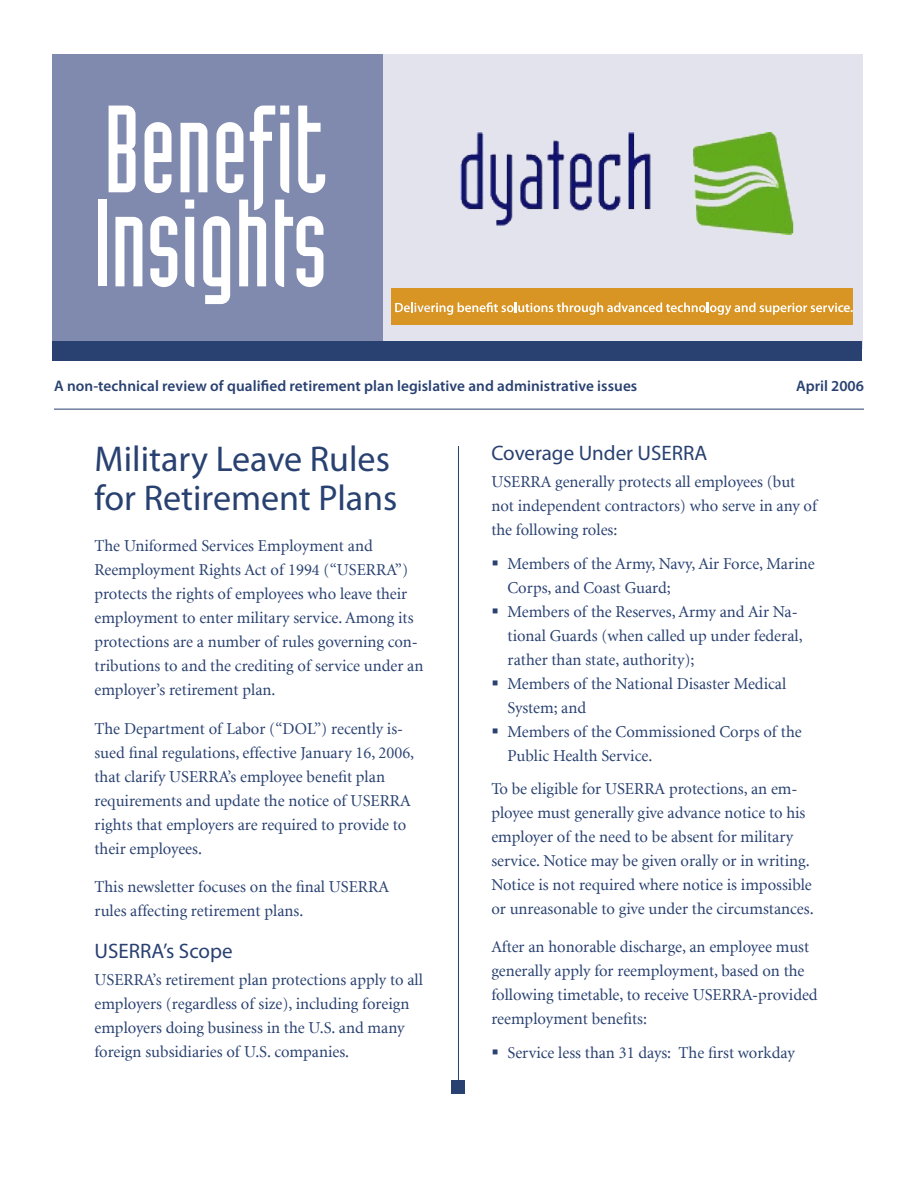
<style>
.page{position:relative;width:918px;height:1188px;background:#fff}
.page>*{position:absolute;margin:0;border:0;box-sizing:border-box;transform-origin:0 0}
.t1{font:121.5px "Industria Solid";color:#fff}
.t2{font:121.5px "Industria Solid A";color:#fff}
.t3{font:36px/39px "Myriad Pro";color:#294171}
.t4{font:21px "Myriad Pro";color:#294171}
.t5{font:16.5px/24px "Minion";color:#294171}
.t6{font:16.5px "Wingdings";color:#294171}
.t7{font:600 15.3px "Myriad Pro";letter-spacing:.005em;color:#294171}
.t8{font:600 13.5px "Myriad Pro";letter-spacing:-.005em;color:#fff}
</style>
<div class="page">
<div style="left:385px;top:56px;width:475px;height:291px;background:#e2e3ec"></div>
<div style="left:52px;top:54px;width:331px;height:295px;background:#8089ae"></div>
<div style="left:52px;top:341px;width:810px;height:20px;background:#294171"></div>
<hr style="left:458px;top:446px;width:1px;height:648px;background:#294171">
<div style="left:452px;top:1080px;width:13px;height:14px;background:#294171"></div>
<hr style="left:54px;top:409px;width:810px;height:1px;background:#294171">
<div style="left:392px;top:288px;width:462px;height:38px;background:#d89523"></div>
<img style="left:460px;top:132px;width:334px;height:102px">
<h1 class="t2" style="left:104px;top:83px;width:225px">Benefit</h1>
<h1 class="t1" style="left:93px;top:177px;width:235px">Insights</h1>
<p class="t8" style="left:394px;top:300px;width:461px">Delivering benefit solutions through advanced technology and superior service.</p>
<p class="t7" style="left:54px;top:377px;width:585px">A non-technical review of qualified retirement plan legislative and administrative issues</p>
<p class="t7" style="left:796px;top:377px;width:69px">April 2006</p>
<h2 class="t3" style="left:94px;top:440px;width:305px">Military Leave Rules for Retirement Plans</h2>
<p class="t5" style="left:94px;top:535px;width:330px">The Uniformed Services Employment and Reemployment Rights Act of 1994 (“USERRA”) protects the rights of employees who leave their employment to enter military service. Among its protections are a number of rules governing con&shy;tributions to and the crediting of service under an employer’s retirement plan.</p>
<p class="t5" style="left:94px;top:717px;width:321px">The Department of Labor (“DOL”) recently is&shy;sued final regulations, effective January 16, 2006, that clarify USERRA’s employee benefit plan requirements and update the notice of USERRA rights that employers are required to provide to their employees.</p>
<p class="t5" style="left:94px;top:876px;width:296px">This newsletter focuses on the final USERRA rules affecting retirement plans.</p>
<p class="t4" style="left:94px;top:939px;width:140px">USERRA’s Scope</p>
<p class="t5" style="left:94px;top:968px;width:330px">USERRA’s retirement plan protections apply to all employers (regardless of size), including foreign employers doing business in the U.S. and many foreign subsidiaries of U.S. companies.</p>
<p class="t4" style="left:491px;top:441px;width:218px">Coverage Under USERRA</p>
<p class="t5" style="left:491px;top:470px;width:327px">USERRA generally protects all employees (but not independent contractors) who serve in any of the following roles:</p>
<p class="t5" style="left:508px;top:552px;width:309px">Members of the Army, Navy, Air Force, Marine Corps, and Coast Guard;<br>Members of the Reserves, Army and Air Na&shy;tional Guards (when called up under federal, rather than state, authority);<br>Members of the National Disaster Medical System; and<br>Members of the Commissioned Corps of the Public Health Service.</p>
<p class="t5" style="left:491px;top:778px;width:324px">To be eligible for USERRA protections, an em&shy;ployee must generally give advance notice to his employer of the need to be absent for military service. Notice may be given orally or in writing.<br>Notice is not required where notice is impossible or unreasonable to give under the circumstances.</p>
<p class="t5" style="left:491px;top:935px;width:328px">After an honorable discharge, an employee must generally apply for reemployment, based on the following timetable, to receive USERRA-provided reemployment benefits:</p>
<p class="t5" style="left:508px;top:1041px;width:289px">Service less than 31 days: The first workday</p>
<p class="t6" style="left:491px;top:554px;width:9px">▪</p>
<p class="t6" style="left:491px;top:602px;width:9px">▪</p>
<p class="t6" style="left:491px;top:674px;width:9px">▪</p>
<p class="t6" style="left:491px;top:722px;width:9px">▪</p>
<p class="t6" style="left:491px;top:1043px;width:9px">▪</p>
</div>
